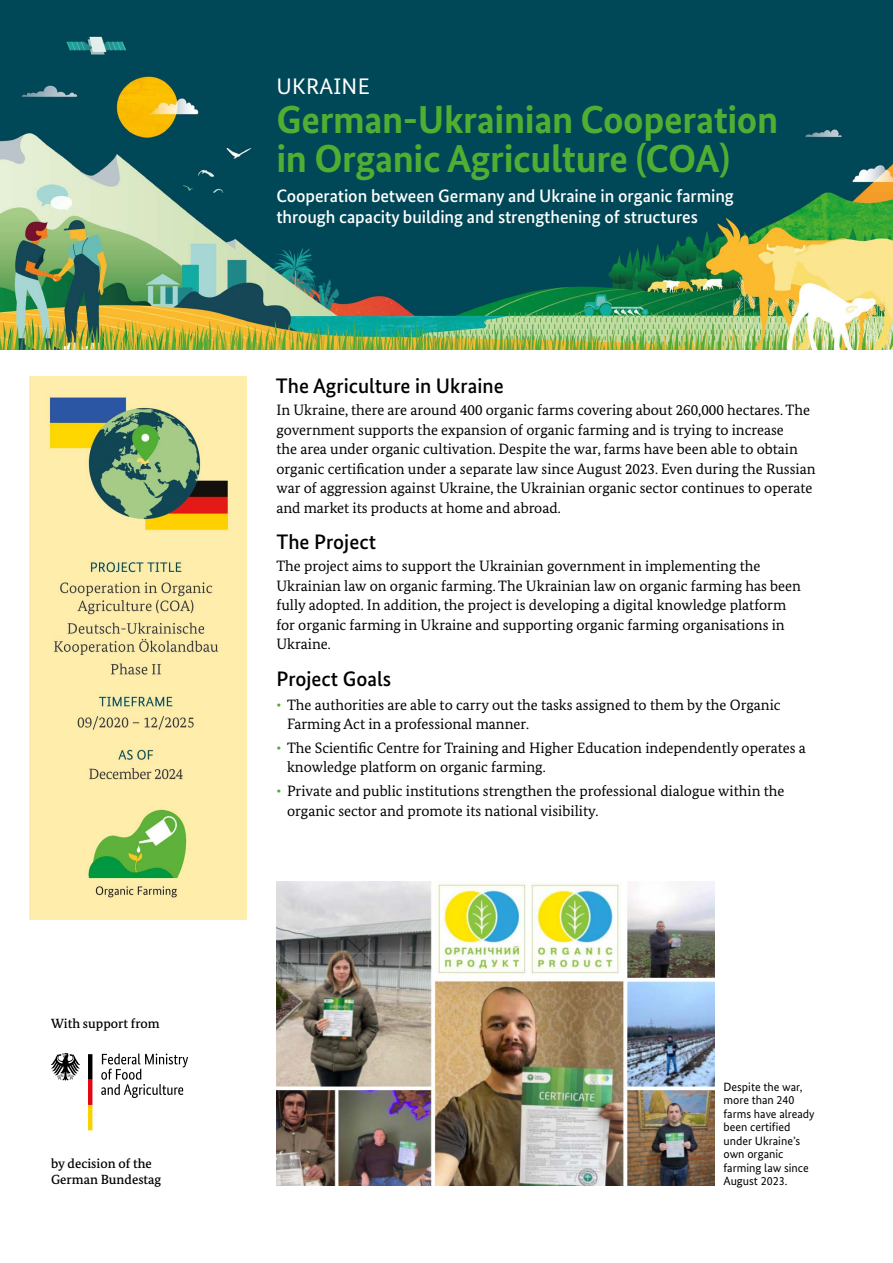
<style>
.page{position:relative;width:893px;height:1263px;background:#fff}
.page>*{position:absolute;margin:0;border:0;box-sizing:border-box;transform-origin:0 0}
.Headline_1{font:700 39px/39px "Bundes Sans";letter-spacing:-.01em;color:#52ae32}
.Countryname{font:22.5px "Bundes Sans";letter-spacing:.01em;color:#fff}
.Headline_2{font:500 21px "Bundes Sans";color:#000}
.Lead_1{font:500 18px/21px "Bundes Sans";letter-spacing:-.005em;color:#fff}
.Fliesstext{font:15px/19.5px "Bundes Serif";color:#000}
.Bulletpoints{font:15px/19.5px "Bundes Serif";color:#000}
.t1{font:500 13.35px/16px "Bundes Serif";color:#000}
.t2{font:12px/13.5px "Bundes Sans";color:#000}
.s1{color:#52ae32}
</style>
<div class="page">
<img style="left:30px;top:377px;width:217px;height:543px">
<img style="left:0;top:0;width:893px;height:349px">
<svg style="left:101px;top:1053px;width:87px;height:45px"></svg>
<svg style="left:51px;top:1053px;width:29px;height:27px"></svg>
<svg style="left:88px;top:1054px;width:4px;height:76px"></svg>
<img style="left:276px;top:882px;width:439px;height:303px">
<p class="t1" style="left:51px;top:1015px;width:110px">With support from</p>
<p class="t1" style="left:51px;top:1155px;width:112px">by decision of the<br>German Bundestag</p>
<p class="Countryname" style="left:277px;top:73px;width:95px">UKRAINE</p>
<h1 class="Headline_1" style="left:276px;top:100px;width:503px">German-Ukrainian Cooperation in Organic Agriculture (COA)</h1>
<p class="Lead_1" style="left:276px;top:185px;width:459px">Cooperation between Germany and Ukraine in organic farming through capacity building and strengthening of structures</p>
<h2 class="Headline_2" style="left:276px;top:373px;width:229px">The Agriculture in Ukraine</h2>
<p class="Fliesstext" style="left:276px;top:400px;width:541px">In Ukraine, there are around 400 organic farms covering about 260,000 hectares. The government supports the expansion of organic farming and is trying to increase<br>the area under organic cultivation. Despite the war, farms have been able to obtain organic certification under a separate law since August 2023. Even during the Russian war of aggression against Ukraine, the Ukrainian organic sector continues to operate and market its products at home and abroad.</p>
<h2 class="Headline_2" style="left:276px;top:529px;width:101px">The Project</h2>
<p class="Fliesstext" style="left:276px;top:556px;width:526px">The project aims to support the Ukrainian government in implementing the Ukrainian law on organic farming. The Ukrainian law on organic farming has been fully adopted. In addition, the project is developing a digital knowledge platform for organic farming in Ukraine and supporting organic farming organisations in Ukraine.</p>
<h2 class="Headline_2" style="left:276px;top:666px;width:116px">Project Goals</h2>
<p class="Bulletpoints" style="left:287px;top:694px;width:495px;text-indent:-11px"><span class="s1">•</span> The authorities are able to carry out the tasks assigned to them by the Organic<br>Farming Act in a professional manner.</p>
<p class="Bulletpoints" style="left:287px;top:738px;width:520px;text-indent:-11px"><span class="s1">•</span> The Scientific Centre for Training and Higher Education independently operates a knowledge platform on organic farming.</p>
<p class="Bulletpoints" style="left:287px;top:781px;width:499px;text-indent:-11px"><span class="s1">•</span> Private and public institutions strengthen the professional dialogue within the organic sector and promote its national visibility.</p>
<p class="t2" style="left:723px;top:1080px;width:93px">Despite the war, more than 240 farms have already been certified under Ukraine’s own organic farming law since<br>August 2023.</p>
</div>
